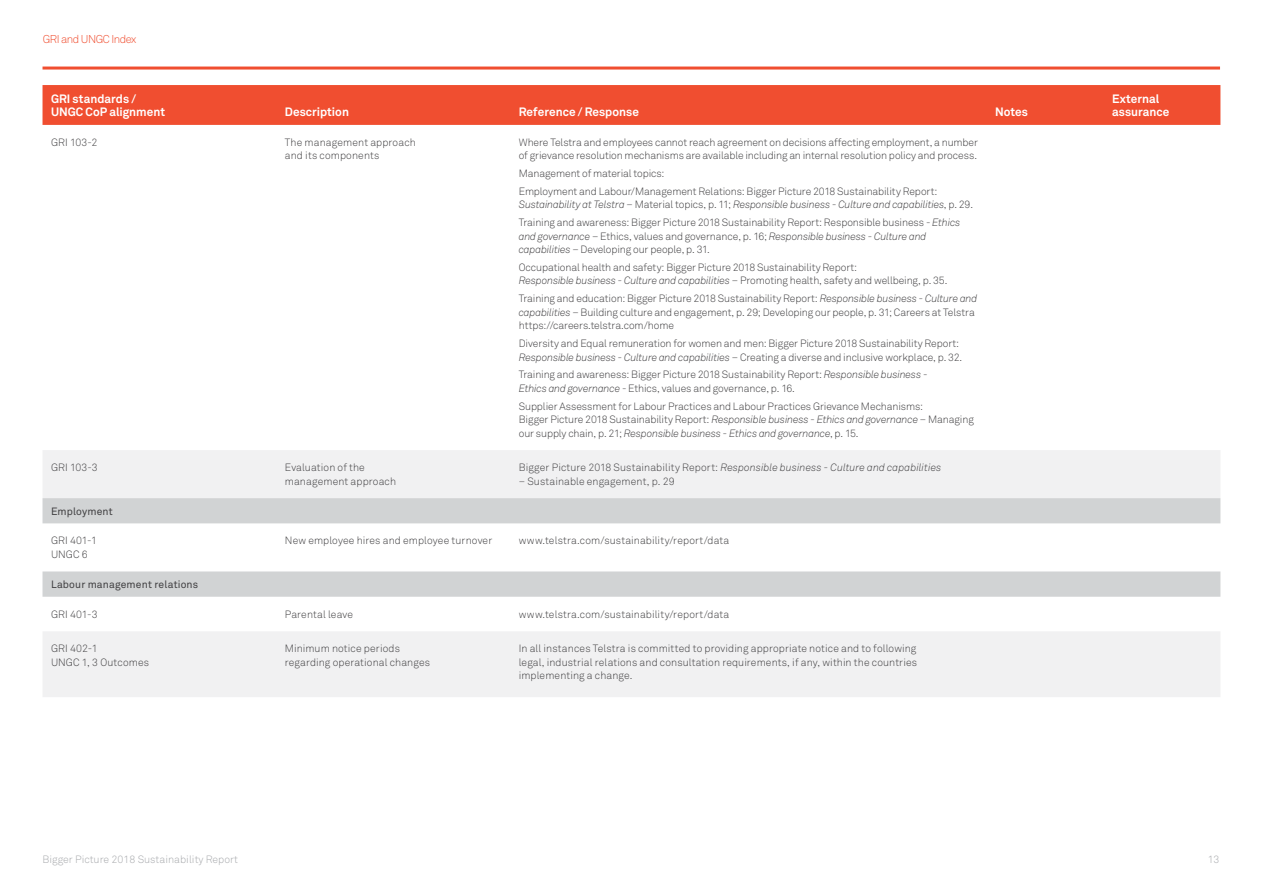
<style>
.page{position:relative;width:1263px;height:893px;background:#fff}
.page>*{position:absolute;margin:0;border:0;box-sizing:border-box;transform-origin:0 0}
.t1{font:700 12px/13.5px "Telstra Akkurat";letter-spacing:.005em;color:#fff}
.t2{font:300 11.25px "Telstra Akkurat";letter-spacing:-.04em;color:#f04e30}
.t3{font:300 10.5px/13.5px "Telstra Akkurat";letter-spacing:-.005em;color:#414042}
.t4{font:300 10.5px/13.5px "Telstra Akkurat";letter-spacing:.015em;color:#414042}
.t5{font:italic 300 10.5px "Telstra Akkurat";letter-spacing:.01em;color:#414042}
.t6{font:300 10.5px "Akkurat";color:#a7a9ac}
.t7{font:10.5px "Telstra Akkurat";letter-spacing:.015em;color:#414042}
.s1{font-style:italic}
.s2{font-style:normal}
</style>
<div class="page">
<hr style="left:43px;top:67px;width:1177px;height:3px;background:#f04e30">
<div style="left:43px;top:85px;width:1177px;height:40px;background:#f04e30"></div>
<svg style="left:43px;top:450px;width:1177px;height:247px;fill:#f1f1f2"></svg>
<svg style="left:43px;top:498px;width:1177px;height:99px"></svg>
<p class="t2" style="left:43px;top:32px;width:95px">GRI and UNGC Index</p>
<p class="t1" style="left:51px;top:92px;width:116px">GRI standards /<br>UNGC CoP alignment</p>
<p class="t1" style="left:285px;top:105px;width:66px">Description</p>
<p class="t1" style="left:519px;top:105px;width:122px">Reference / Response</p>
<p class="t1" style="left:995px;top:105px;width:34px">Notes</p>
<p class="t3" style="left:51px;top:136px;width:48px">GRI 103-2</p>
<p class="t4" style="left:285px;top:136px;width:132px">The management approach and its components</p>
<p class="t3" style="left:519px;top:136px;width:461px">Where Telstra and employees cannot reach agreement on decisions affecting employment, a number of grievance resolution mechanisms are available including an internal resolution policy and process.</p>
<p class="t3" style="left:519px;top:165px;width:420px;line-height:17.7px">Management of material topics:<br>Employment and Labour/Management Relations: Bigger Picture 2018 Sustainability Report:</p>
<p class="t3" style="left:519px;top:196px;width:456px;line-height:17.7px"><span class="s1">Sustainability at Telstra</span> – Material topics, p. 11; <span class="s1">Responsible business - Culture and capabilities</span>, p. 29.<br>Training and awareness: Bigger Picture 2018 Sustainability Report: Responsible business - <span class="s1">Ethics</span></p>
<p class="t3" style="left:519px;top:229px;width:409px"><span class="s1">and governance</span> – Ethics, values and governance, p. 16; <span class="s1">Responsible business</span> - <span class="s1">Culture and capabilities</span> – Developing our people, p. 31.</p>
<p class="t3" style="left:519px;top:261px;width:430px">Occupational health and safety: Bigger Picture 2018 Sustainability Report:<br><span class="s1">Responsible business - Culture and capabilities</span> – Promoting health, safety and wellbeing, p. 35.</p>
<p class="t3" style="left:519px;top:292px;width:460px">Training and education: Bigger Picture 2018 Sustainability Report: <span class="s1">Responsible business - Culture and capabilities</span> – Building culture and engagement, p. 29; Developing our people, p. 31; Careers at Telstra https://careers.telstra.com/home</p>
<p class="t3" style="left:519px;top:337px;width:445px">Diversity and Equal remuneration for women and men: Bigger Picture 2018 Sustainability Report:<br><span class="s1">Responsible business - Culture and capabilities</span> – Creating a diverse and inclusive workplace, p. 32.</p>
<p class="t3" style="left:519px;top:368px;width:410px">Training and awareness: Bigger Picture 2018 Sustainability Report: <span class="s1">Responsible business</span> -<br><span class="s1">Ethics and governance</span> - Ethics, values and governance, p. 16.</p>
<p class="t3" style="left:519px;top:399px;width:456px">Supplier Assessment for Labour Practices and Labour Practices Grievance Mechanisms:<br>Bigger Picture 2018 Sustainability Report: <span class="s1">Responsible business - Ethics and governance</span> – Managing our supply chain, p. 21; <span class="s1">Responsible business - Ethics and governance</span>, p. 15.</p>
<p class="t3" style="left:51px;top:461px;width:48px">GRI 103-3</p>
<p class="t3" style="left:285px;top:461px;width:113px">Evaluation of the management approach</p>
<p class="t5" style="left:519px;top:461px;width:424px"><span class="s2">Bigger Picture 2018 Sustainability Report:</span> Responsible business - Culture and capabilities</p>
<p class="t3" style="left:519px;top:474px;width:157px">– Sustainable engagement, p. 29</p>
<p class="t7" style="left:51px;top:505px;width:63px">Employment</p>
<p class="t3" style="left:51px;top:534px;width:48px">GRI 401-1<br>UNGC 6</p>
<p class="t4" style="left:285px;top:534px;width:209px">New employee hires and employee turnover</p>
<p class="t4" style="left:519px;top:534px;width:212px">www.telstra.com/sustainability/report/data</p>
<p class="t7" style="left:51px;top:578px;width:149px">Labour management relations</p>
<p class="t3" style="left:51px;top:607px;width:48px">GRI 401-3</p>
<p class="t3" style="left:285px;top:607px;width:70px">Parental leave</p>
<p class="t4" style="left:519px;top:607px;width:212px">www.telstra.com/sustainability/report/data</p>
<p class="t4" style="left:51px;top:642px;width:100px">GRI 402-1<br>UNGC 1, 3 Outcomes</p>
<p class="t3" style="left:285px;top:642px;width:147px">Minimum notice periods regarding operational changes</p>
<p class="t3" style="left:519px;top:642px;width:400px;text-align:justify">In all instances Telstra is committed to providing appropriate notice and to following legal, industrial relations and consultation requirements, if any, within the countries implementing a change.</p>
<p class="t1" style="left:1112px;top:92px;width:59px">External assurance</p>
<p class="t6" style="left:43px;top:853px;width:197px">Bigger Picture 2018 Sustainability Report</p>
<p class="t6" style="left:1208px;top:853px;width:13px">13</p>
</div>
